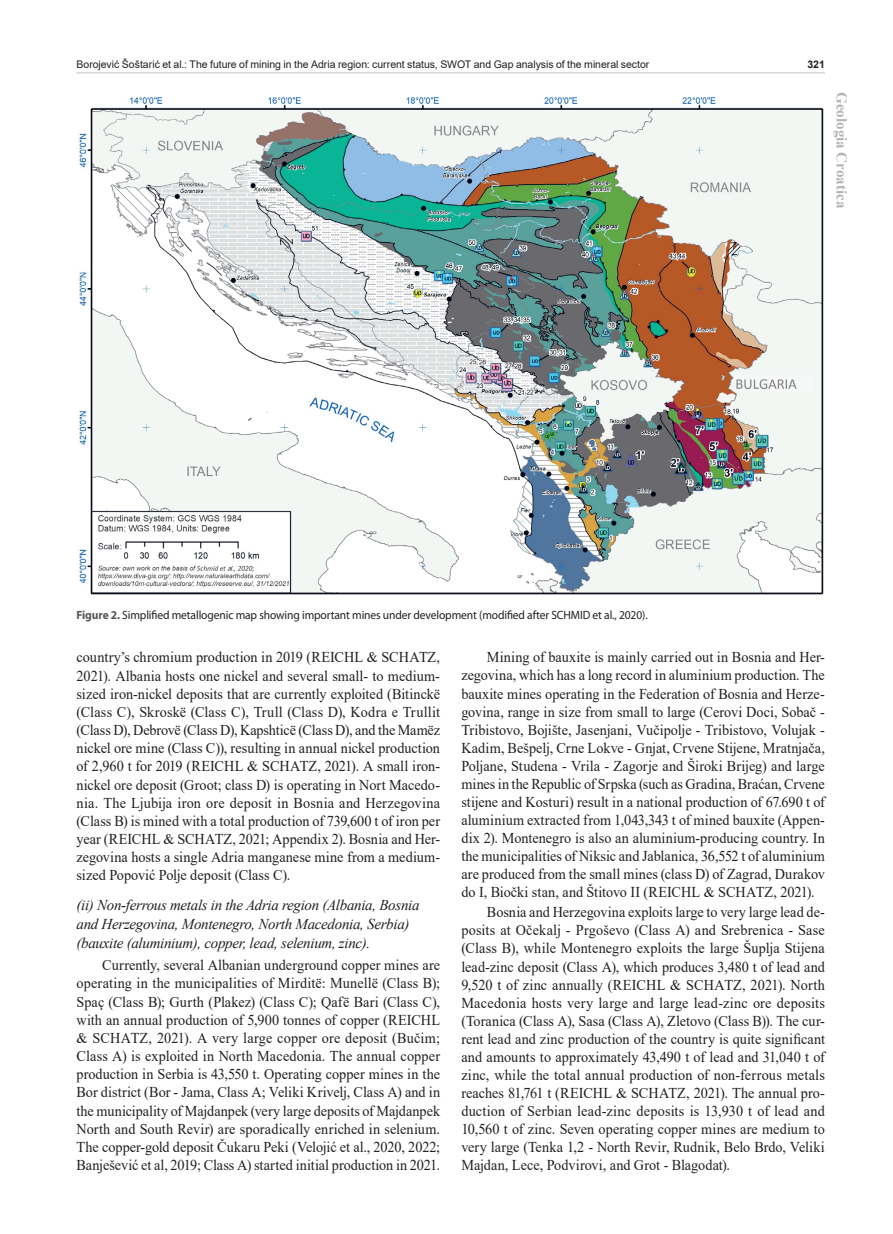
<style>
.page{position:relative;width:893px;height:1234px;background:#fff}
.page>*{position:absolute;margin:0;border:0;box-sizing:border-box;transform-origin:0 0}
.t1{font:15px/18px "Times New Roman";color:#231f20;text-align:justify;scale:.95 1}
.t2{font:italic 15px/18.9px "Times New Roman";letter-spacing:-.02em;color:#231f20}
.t3{font:700 15px "Times New Roman";color:#b2b3b7}
.t4{font:12px "Myriad Pro";letter-spacing:-.01em;color:#231f20;scale:.96 1}
.t5{font:10.5px "Arial";letter-spacing:-.005em;color:#231f20}
.t6{font:700 10.5px "Arial";color:#231f20}
.s1{font-weight:700;color:#57585a}
</style>
<div class="page">
<hr style="left:77px;top:72px;width:748px;height:1px;background:#c7c8ca">
<img style="left:79px;top:97px;width:745px;height:498px">
<p class="t5" style="left:77px;top:57px;width:574px">Borojević Šoštarić et al.: The future of mining in the Adria region: current status, SWOT and Gap analysis of the mineral sector</p>
<p class="t6" style="left:807px;top:57px;width:19px">321</p>
<p class="t3" style="left:853px;top:92px;width:118px;rotate:90deg">Geologia Croatica</p>
<p class="t4" style="left:77px;top:607px;width:596px"><span class="s1">Figure 2.</span> Simplified metallogenic map showing important mines under development (modified after SCHMID et al., 2020).</p>
<p class="t1" style="left:77px;top:647px;width:384px">country’s chromium production in 2019 (REICHL &amp; SCHATZ, 2021). Albania hosts one nickel and several small- to medium&shy;sized iron-nickel deposits that are currently exploited (Bitinckë (Class C), Skroskë (Class C), Trull (Class D), Kodra e Trullit (Class D), Debrovë (Class D), Kapshticë (Class D), and the Mamëz nickel ore mine (Class C)), resulting in annual nickel production of 2,960 t for 2019 (REICHL &amp; SCHATZ, 2021). A small iron&shy;nickel ore deposit (Groot; class D) is operating in Nort Macedo&shy;nia. The Ljubija iron ore deposit in Bosnia and Herzegovina (Class B) is mined with a total production of 739,600 t of iron per year (REICHL &amp; SCHATZ, 2021; Appendix 2). Bosnia and Her&shy;zegovina hosts a single Adria manganese mine from a medium&shy;sized Popović Polje deposit (Class C).</p>
<p class="t2" style="left:77px;top:895px;width:345px">(ii) Non-ferrous metals in the Adria region (Albania, Bosnia and Herzegovina, Montenegro, North Macedonia, Serbia) (bauxite (aluminium), copper, lead, selenium, zinc).</p>
<p class="t1" style="left:77px;top:955px;width:384px;text-indent:26px">Currently, several Albanian underground copper mines are operating in the municipalities of Mirditë: Munellë (Class B); Spaç (Class B); Gurth (Plakez) (Class C); Qafë Bari (Class C), with an annual production of 5,900 tonnes of copper (REICHL &amp; SCHATZ, 2021). A very large copper ore deposit (Bučim; Class A) is exploited in North Macedonia. The annual copper production in Serbia is 43,550 t. Operating copper mines in the Bor district (Bor - Jama, Class A; Veliki Krivelj, Class A) and in the municipality of Majdanpek (very large deposits of Majdanpek North and South Revir) are sporadically enriched in selenium.<br>The copper-gold deposit Čukaru Peki (Velojić et al., 2020, 2022; Banješević et al, 2019; Class A) started initial production in 2021.</p>
<p class="t1" style="left:461px;top:647px;width:384px;text-indent:26px">Mining of bauxite is mainly carried out in Bosnia and Her&shy;zegovina, which has a long record in aluminium production. The bauxite mines operating in the Federation of Bosnia and Herze&shy;govina, range in size from small to large (Cerovi Doci, Sobač - Tribistovo, Bojište, Jasenjani, Vučipolje - Tribistovo, Volujak - Kadim, Bešpelj, Crne Lokve - Gnjat, Crvene Stijene, Mratnjača, Poljane, Studena - Vrila - Zagorje and Široki Brijeg) and large mines in the Republic of Srpska (such as Gradina, Braćan, Crvene stijene and Kosturi) result in a national production of 67.690 t of aluminium extracted from 1,043,343 t of mined bauxite (Appen&shy;dix 2). Montenegro is also an aluminium-producing country. In the municipalities of Niksic and Jablanica, 36,552 t of aluminium are produced from the small mines (class D) of Zagrad, Durakov do I, Biočki stan, and Štitovo II (REICHL &amp; SCHATZ, 2021).</p>
<p class="t1" style="left:461px;top:902px;width:384px;text-indent:26px">Bosnia and Herzegovina exploits large to very large lead de&shy;posits at Očekalj - Prgoševo (Class A) and Srebrenica - Sase (Class B), while Montenegro exploits the large Šuplja Stijena lead-zinc deposit (Class A), which produces 3,480 t of lead and 9,520 t of zinc annually (REICHL &amp; SCHATZ, 2021). North Macedonia hosts very large and large lead-zinc ore deposits (Toranica (Class A), Sasa (Class A), Zletovo (Class B)). The cur&shy;rent lead and zinc production of the country is quite significant and amounts to approximately 43,490 t of lead and 31,040 t of zinc, while the total annual production of non-ferrous metals reaches 81,761 t (REICHL &amp; SCHATZ, 2021). The annual pro&shy;duction of Serbian lead-zinc deposits is 13,930 t of lead and 10,560 t of zinc. Seven operating copper mines are medium to very large (Tenka 1,2 - North Revir, Rudnik, Belo Brdo, Veliki Majdan, Lece, Podvirovi, and Grot - Blagodat).</p>
</div>
